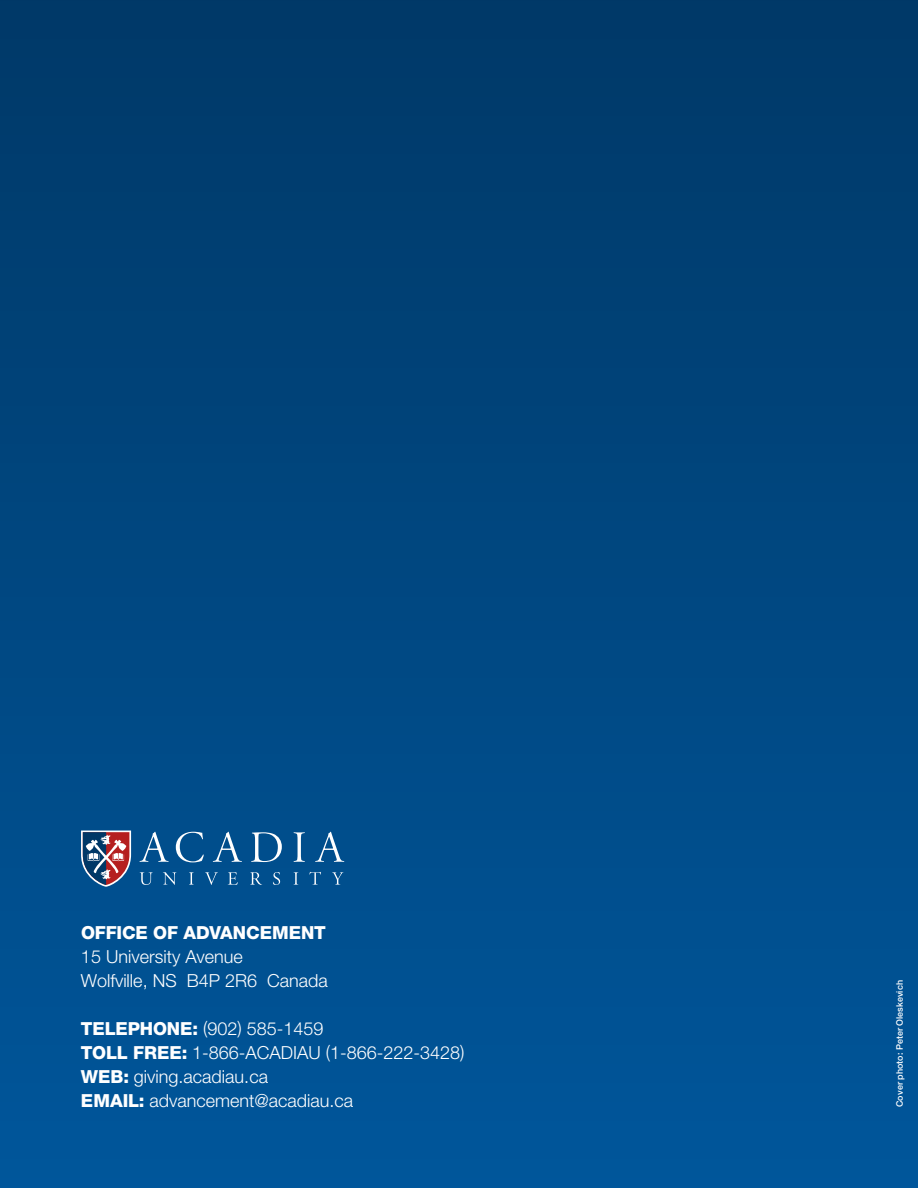
<style>
.page{position:relative;width:918px;height:1188px;background:#fff}
.page>*{position:absolute;margin:0;border:0;box-sizing:border-box;transform-origin:0 0}
.t1{font:300 18px/24px "Helvetica Neue LT Std";color:#fff}
.t2{font:800 18px "Helvetica Neue LT Std";letter-spacing:-.005em;color:#fff}
.t3{font:500 9px "Helvetica Neue LT Std";color:#fff}
.s1{font-weight:800}
</style>
<div class="page">
<div style="left:0;top:0;width:918px;height:1188px;background:linear-gradient(to bottom,#003967,#00569b)"></div>
<svg style="left:139px;top:832px;width:30px;height:30px"></svg>
<svg style="left:176px;top:832px;width:28px;height:30px"></svg>
<svg style="left:213px;top:832px;width:29px;height:30px"></svg>
<svg style="left:251px;top:832px;width:31px;height:30px"></svg>
<svg style="left:294px;top:832px;width:11px;height:30px"></svg>
<svg style="left:315px;top:832px;width:29px;height:30px"></svg>
<svg style="left:140px;top:872px;width:13px;height:13px"></svg>
<svg style="left:163px;top:872px;width:13px;height:13px"></svg>
<svg style="left:189px;top:872px;width:5px;height:13px"></svg>
<svg style="left:205px;top:872px;width:13px;height:13px"></svg>
<svg style="left:228px;top:872px;width:10px;height:13px"></svg>
<svg style="left:250px;top:872px;width:12px;height:13px"></svg>
<svg style="left:273px;top:872px;width:7px;height:13px"></svg>
<svg style="left:294px;top:872px;width:4px;height:13px"></svg>
<svg style="left:309px;top:872px;width:12px;height:13px"></svg>
<svg style="left:332px;top:872px;width:11px;height:13px"></svg>
<svg style="left:81px;top:831px;width:50px;height:56px"></svg>
<p class="t2" style="left:81px;top:922px;width:26px">OFFICE</p>
<p class="t2" style="left:153px;top:922px;width:57px">OF ADVANCEMEN</p>
<p class="t2" style="left:314px;top:922px;width:13px">T</p>
<p class="t1" style="left:81px;top:944px;width:248px">15 University Avenue<br>Wolfville, NS B4P 2R6 Canada</p>
<p class="t2" style="left:81px;top:1018px;width:14px">TELEPHONE</p>
<p class="t1" style="left:193px;top:1016px;width:132px"><span class="s1">:</span> (902) 585-1459</p>
<p class="t2" style="left:81px;top:1042px;width:13px">TOLL</p>
<p class="t2" style="left:133px;top:1042px;width:24px">FREE</p>
<p class="t1" style="left:182px;top:1040px;width:284px"><span class="s1">:</span> 1-866-ACADIAU (1-866-222-3428)</p>
<p class="t2" style="left:81px;top:1066px;width:15px">WEB</p>
<p class="t1" style="left:123px;top:1064px;width:146px"><span class="s1">:</span> giving.acadiau.ca</p>
<p class="t2" style="left:81px;top:1090px;width:25px">EMAIL</p>
<p class="t1" style="left:139px;top:1088px;width:216px"><span class="s1">:</span> advancement@acadiau.ca</p>
<p class="t3" style="left:894px;top:1107px;width:128px;rotate:-90deg">Cover photo: Peter Oleskevich</p>
</div>
